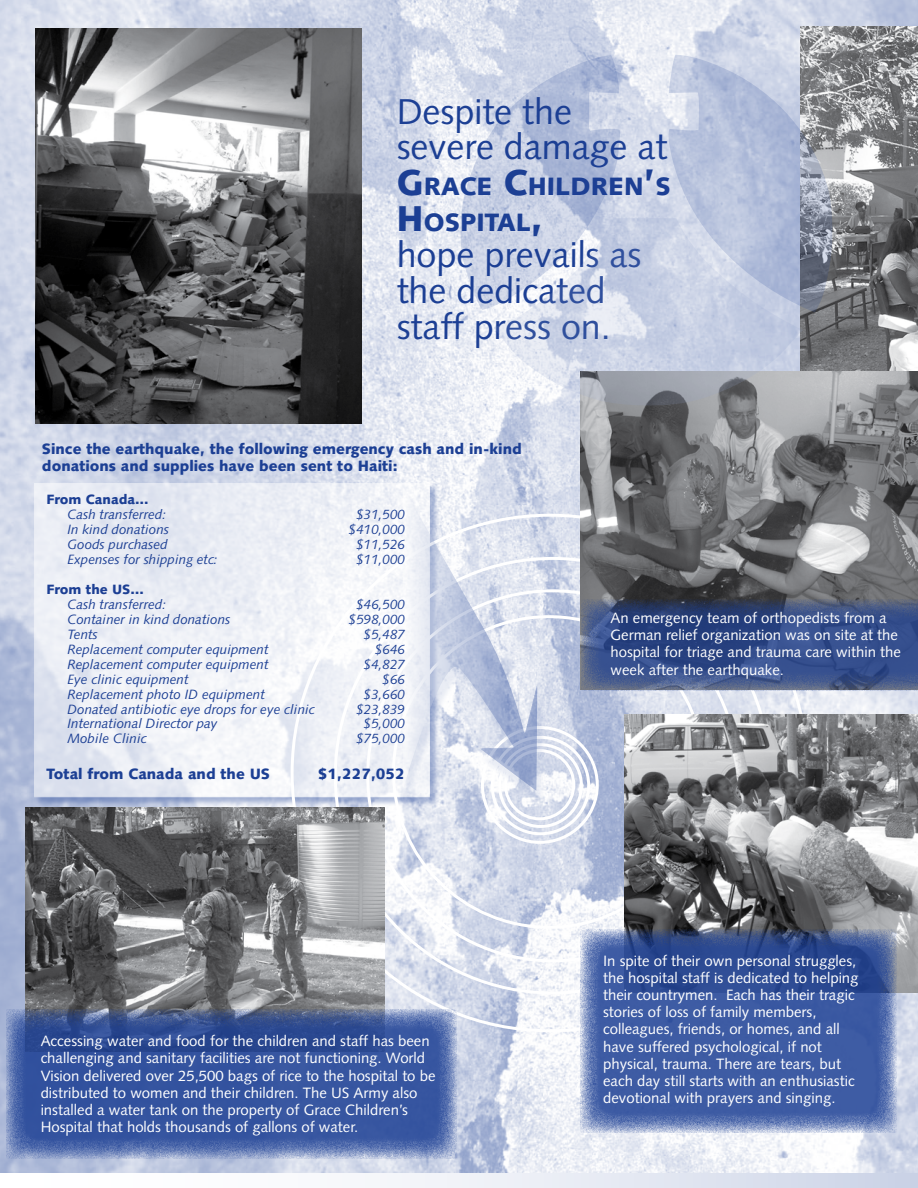
<style>
.page{position:relative;width:918px;height:1188px;background:#fff}
.page>*{position:absolute;margin:0;border:0;box-sizing:border-box;transform-origin:0 0}
.t1{font:35.85px/35.8px "Syntax";color:#1c3f94}
.t2{font:900 25.05px/35.8px "Syntax";color:#1c3f94}
.t3{font:15px/17.2px "Syntax";color:#fff}
.t4{font:900 15px/18px "Syntax";color:#1c3f94}
.t5{font:italic 13.5px "Syntax";color:#1c3f94}
.t6{font:900 13.5px "Syntax";color:#1c3f94}
.s1{font-size:35.85px}
</style>
<div class="page">
<img style="left:0;top:0;width:918px;height:1174px">
<div style="left:34px;top:483px;width:408px;height:326px;background:#1c3f94;opacity:.65"></div>
<svg style="left:34px;top:483px;width:396px;height:314px;fill:#eef0f6"></svg>
<svg style="left:387px;top:1174px;width:531px;height:14px"></svg>
<img style="left:35px;top:29px;width:326px;height:395px">
<img style="left:26px;top:808px;width:359px;height:201px">
<img style="left:800px;top:26px;width:118px;height:345px">
<img style="left:580px;top:371px;width:338px;height:319px">
<svg style="left:581px;top:600px;width:337px;height:91px;background:#3a5085"></svg>
<svg style="left:6px;top:1009px;width:451px;height:149px;background:#405ca0"></svg>
<img style="left:624px;top:715px;width:294px;height:277px">
<svg style="left:580px;top:929px;width:316px;height:204px;background:#4661a3"></svg>
<div style="left:504px;top:749px;width:71px;height:71px;border:3px solid #fff;border-radius:50%"></div>
<div style="left:498px;top:743px;width:85px;height:85px;border:3px solid #fff;border-radius:50%"></div>
<div style="left:491px;top:736px;width:99px;height:99px;border:3px solid #fff;border-radius:50%"></div>
<div style="left:402px;top:492px;width:146px;height:316px;background:#1c3f94;opacity:.25"></div>
<svg style="left:403px;top:486px;width:121px;height:305px"></svg>
<svg style="left:668px;top:55px;width:166px;height:257px;background:#afb7cc"></svg>
<svg style="left:459px;top:55px;width:162px;height:255px;background:#c2cbe1"></svg>
<svg style="left:493px;top:218px;width:310px;height:189px;background:#c6cddd"></svg>
<h1 class="t1" style="left:397px;top:93px;width:272px">Despite the severe damage at</h1>
<h2 class="t2" style="left:397px;top:169px;width:276px"><span class="s1">G</span>RACE <span class="s1">C</span>HILDREN<span class="s1">’</span>S<br><span class="s1">H</span> OSPITAL<span class="s1">,</span></h2>
<h1 class="t1" style="left:397px;top:237px;width:246px">hope prevails as the dedicated staff press on.</h1>
<p class="t4" style="left:42px;top:439px;width:481px">Since the earthquake, the following emergency cash and in-kind donations and supplies have been sent to Haiti:</p>
<p class="t6" style="left:46px;top:492px;width:104px">From Canada…</p>
<p class="t5" style="left:67px;top:507px;width:100px">Cash transferred:</p>
<p class="t5" style="left:356px;top:507px;width:50px">$31,500</p>
<p class="t5" style="left:67px;top:522px;width:103px">In kind donations</p>
<p class="t5" style="left:349px;top:522px;width:58px">$410,000</p>
<p class="t5" style="left:67px;top:537px;width:102px">Goods purchased</p>
<p class="t5" style="left:356px;top:537px;width:50px">$11,526</p>
<p class="t5" style="left:67px;top:552px;width:152px">Expenses for shipping etc:</p>
<p class="t5" style="left:356px;top:552px;width:50px">$11,000</p>
<p class="t6" style="left:46px;top:581px;width:99px">From the US…</p>
<p class="t5" style="left:67px;top:596px;width:100px">Cash transferred:</p>
<p class="t5" style="left:356px;top:596px;width:50px">$46,500</p>
<p class="t5" style="left:67px;top:611px;width:164px">Container in kind donations</p>
<p class="t5" style="left:349px;top:611px;width:58px">$598,000</p>
<p class="t5" style="left:67px;top:626px;width:32px">Tents</p>
<p class="t5" style="left:364px;top:626px;width:43px">$5,487</p>
<p class="t5" style="left:67px;top:641px;width:203px">Replacement computer equipment</p>
<p class="t5" style="left:375px;top:641px;width:31px">$646</p>
<p class="t5" style="left:67px;top:656px;width:203px">Replacement computer equipment</p>
<p class="t5" style="left:364px;top:656px;width:43px">$4,827</p>
<p class="t5" style="left:67px;top:671px;width:123px">Eye clinic equipment</p>
<p class="t5" style="left:383px;top:671px;width:24px">$66</p>
<p class="t5" style="left:67px;top:686px;width:199px">Replacement photo ID equipment</p>
<p class="t5" style="left:364px;top:686px;width:43px">$3,660</p>
<p class="t5" style="left:67px;top:701px;width:249px">Donated antibiotic eye drops for eye clinic</p>
<p class="t5" style="left:356px;top:701px;width:50px">$23,839</p>
<p class="t5" style="left:67px;top:716px;width:152px">International Director pay</p>
<p class="t5" style="left:364px;top:716px;width:43px">$5,000</p>
<p class="t5" style="left:67px;top:731px;width:81px">Mobile Clinic</p>
<p class="t5" style="left:356px;top:731px;width:50px">$75,000</p>
<p class="t4" style="left:46px;top:765px;width:225px">Total from Canada and the US</p>
<p class="t4" style="left:318px;top:765px;width:89px">$1,227,052</p>
<p class="t3" style="left:41px;top:1033px;width:396px">Accessing water and food for the children and staff has been challenging and sanitary facilities are not functioning. World Vision delivered over 25,500 bags of rice to the hospital to be distributed to women and their children. The US Army also installed a water tank on the property of Grace Children’s Hospital that holds thousands of gallons of water.</p>
<p class="t3" style="left:610px;top:609px;width:292px">An emergency team of orthopedists from a German relief organization was on site at the hospital for triage and trauma care within the week after the earthquake.</p>
<p class="t3" style="left:603px;top:952px;width:257px">In spite of their own personal struggles, the hospital staff is dedicated to helping their countrymen. Each has their tragic stories of loss of family members, colleagues, friends, or homes, and all have suffered psychological, if not physical, trauma. There are tears, but each day still starts with an enthusiastic devotional with prayers and singing.</p>
</div>
